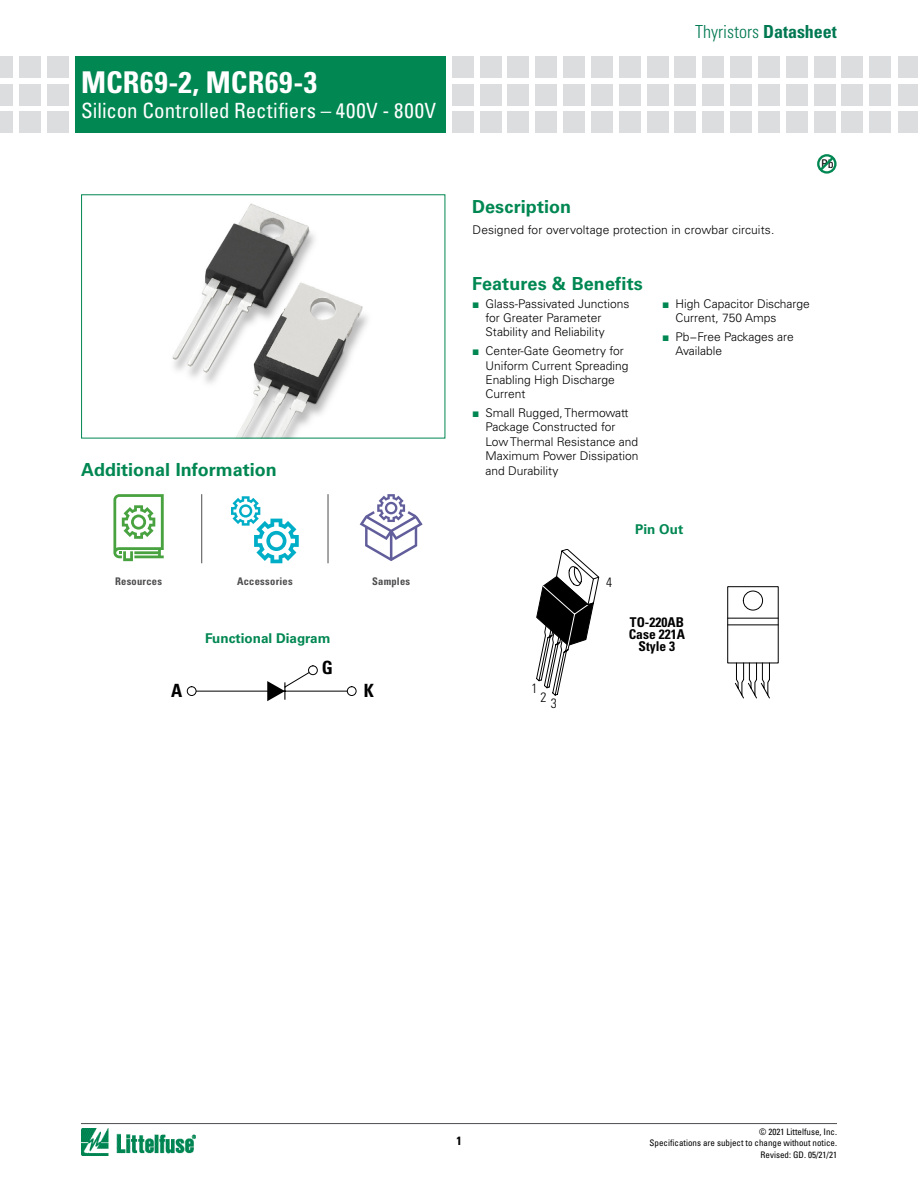
<style>
.page{position:relative;width:918px;height:1188px;background:#fff}
.page>*{position:absolute;margin:0;border:0;box-sizing:border-box;transform-origin:0 0}
.t1{font:700 condensed 30px "Univers LT Std";letter-spacing:.015em;color:#fff}
.t2{font:condensed 21px "Univers LT Std";letter-spacing:.005em;color:#fff}
.t3{font:700 condensed 18.3px "Univers LT Std";color:#000}
.t4{font:700 18px "Univers LT Std";color:#008752}
.t5{font:300 condensed 18px "Univers LT Std";color:#007852}
.t6{font:700 13.5px "Univers LT Std";color:#008752}
.t7{font:700 condensed 13.5px/12px "Univers LT Std";color:#000;text-align:center}
.t8{font:300 condensed 13.5px "Univers LT Std";color:#000}
.t9{font:300 12px/14.4px "Univers LT Std";color:#000}
.t10{font:condensed 12px "Univers LT Std";color:#000}
.t11{font:700 condensed 12px "Univers LT Std";color:#000}
.t12{font:700 condensed 10.5px "Univers LT Std";letter-spacing:.025em;color:#4d4d4f}
.t13{font:condensed 9px/10.8px "Univers LT Std";color:#000;text-align:right}
.s1{font-weight:700}
.s2{font-family:"Arial";font-weight:400;color:#008752}
</style>
<div class="page">
<hr style="left:81px;top:1123px;width:756px;height:1px;background:#4d4d4f">
<img style="left:81px;top:1129px;width:115px;height:26px">
<div style="left:75px;top:56px;width:371px;height:77px;background:#008752"></div>
<div style="left:47px;top:56px;width:21px;height:21px;background:#dcddde"></div>
<div style="left:47px;top:84px;width:21px;height:21px;background:#dcddde"></div>
<div style="left:47px;top:112px;width:21px;height:21px;background:#dcddde"></div>
<div style="left:19px;top:56px;width:21px;height:21px;background:#dcddde"></div>
<div style="left:19px;top:84px;width:21px;height:21px;background:#dcddde"></div>
<div style="left:19px;top:112px;width:21px;height:21px;background:#dcddde"></div>
<div style="left:0;top:56px;width:13px;height:21px;background:#dcddde"></div>
<div style="left:0;top:84px;width:13px;height:21px;background:#dcddde"></div>
<div style="left:0;top:112px;width:13px;height:21px;background:#dcddde"></div>
<div style="left:870px;top:56px;width:21px;height:21px;background:#dcddde"></div>
<div style="left:870px;top:84px;width:21px;height:21px;background:#dcddde"></div>
<div style="left:870px;top:112px;width:21px;height:21px;background:#dcddde"></div>
<div style="left:452px;top:56px;width:21px;height:21px;background:#dcddde"></div>
<div style="left:452px;top:84px;width:21px;height:21px;background:#dcddde"></div>
<div style="left:452px;top:112px;width:21px;height:21px;background:#dcddde"></div>
<div style="left:480px;top:56px;width:21px;height:21px;background:#dcddde"></div>
<div style="left:480px;top:84px;width:21px;height:21px;background:#dcddde"></div>
<div style="left:480px;top:112px;width:21px;height:21px;background:#dcddde"></div>
<div style="left:508px;top:56px;width:21px;height:21px;background:#dcddde"></div>
<div style="left:508px;top:84px;width:21px;height:21px;background:#dcddde"></div>
<div style="left:508px;top:112px;width:21px;height:21px;background:#dcddde"></div>
<div style="left:536px;top:56px;width:21px;height:21px;background:#dcddde"></div>
<div style="left:536px;top:84px;width:21px;height:21px;background:#dcddde"></div>
<div style="left:536px;top:112px;width:21px;height:21px;background:#dcddde"></div>
<div style="left:563px;top:56px;width:22px;height:21px;background:#dcddde"></div>
<div style="left:563px;top:84px;width:22px;height:21px;background:#dcddde"></div>
<div style="left:563px;top:112px;width:22px;height:21px;background:#dcddde"></div>
<div style="left:591px;top:56px;width:22px;height:21px;background:#dcddde"></div>
<div style="left:591px;top:84px;width:22px;height:21px;background:#dcddde"></div>
<div style="left:591px;top:112px;width:22px;height:21px;background:#dcddde"></div>
<div style="left:619px;top:56px;width:21px;height:21px;background:#dcddde"></div>
<div style="left:619px;top:84px;width:21px;height:21px;background:#dcddde"></div>
<div style="left:619px;top:112px;width:21px;height:21px;background:#dcddde"></div>
<div style="left:647px;top:56px;width:21px;height:21px;background:#dcddde"></div>
<div style="left:647px;top:84px;width:21px;height:21px;background:#dcddde"></div>
<div style="left:647px;top:112px;width:21px;height:21px;background:#dcddde"></div>
<div style="left:675px;top:56px;width:21px;height:21px;background:#dcddde"></div>
<div style="left:675px;top:84px;width:21px;height:21px;background:#dcddde"></div>
<div style="left:675px;top:112px;width:21px;height:21px;background:#dcddde"></div>
<div style="left:703px;top:56px;width:21px;height:21px;background:#dcddde"></div>
<div style="left:703px;top:84px;width:21px;height:21px;background:#dcddde"></div>
<div style="left:703px;top:112px;width:21px;height:21px;background:#dcddde"></div>
<div style="left:730px;top:56px;width:22px;height:21px;background:#dcddde"></div>
<div style="left:730px;top:84px;width:22px;height:21px;background:#dcddde"></div>
<div style="left:730px;top:112px;width:22px;height:21px;background:#dcddde"></div>
<div style="left:786px;top:56px;width:21px;height:21px;background:#dcddde"></div>
<div style="left:786px;top:84px;width:21px;height:21px;background:#dcddde"></div>
<div style="left:786px;top:112px;width:21px;height:21px;background:#dcddde"></div>
<div style="left:758px;top:56px;width:22px;height:21px;background:#dcddde"></div>
<div style="left:758px;top:84px;width:22px;height:21px;background:#dcddde"></div>
<div style="left:758px;top:112px;width:22px;height:21px;background:#dcddde"></div>
<div style="left:814px;top:56px;width:21px;height:21px;background:#dcddde"></div>
<div style="left:814px;top:84px;width:21px;height:21px;background:#dcddde"></div>
<div style="left:814px;top:112px;width:21px;height:21px;background:#dcddde"></div>
<div style="left:842px;top:56px;width:21px;height:21px;background:#dcddde"></div>
<div style="left:842px;top:84px;width:21px;height:21px;background:#dcddde"></div>
<div style="left:842px;top:112px;width:21px;height:21px;background:#dcddde"></div>
<div style="left:898px;top:56px;width:20px;height:21px;background:#dcddde"></div>
<div style="left:898px;top:84px;width:20px;height:21px;background:#dcddde"></div>
<div style="left:898px;top:112px;width:20px;height:21px;background:#dcddde"></div>
<svg style="left:195px;top:672px;width:155px;height:29px"></svg>
<div style="left:347px;top:687px;width:9px;height:9px;background:#fff;border-radius:50%"></div>
<div style="left:347px;top:686px;width:9px;height:10px;border:1px solid #000;border-radius:50%"></div>
<div style="left:309px;top:666px;width:8px;height:9px;background:#fff;border-radius:50%"></div>
<div style="left:308px;top:666px;width:10px;height:9px;border:1px solid #000;border-radius:50%"></div>
<div style="left:187px;top:687px;width:9px;height:9px;background:#fff;border-radius:50%"></div>
<div style="left:187px;top:686px;width:9px;height:10px;border:1px solid #000;border-radius:50%"></div>
<div style="left:817px;top:154px;width:20px;height:20px;border:2px solid #008752;border-radius:50%"></div>
<svg style="left:817px;top:154px;width:19px;height:19px"></svg>
<img style="left:172px;top:203px;width:196px;height:233px">
<svg style="left:536px;top:549px;width:242px;height:150px"></svg>
<hr style="left:201px;top:494px;width:1px;height:69px;background:#4d4d4f">
<hr style="left:328px;top:494px;width:1px;height:69px;background:#4d4d4f">
<svg style="left:113px;top:494px;width:51px;height:67px"></svg>
<svg style="left:231px;top:496px;width:68px;height:67px"></svg>
<svg style="left:360px;top:494px;width:63px;height:67px"></svg>
<h1 class="t1" style="left:81px;top:64px;width:238px">MCR69-2, MCR69-3</h1>
<h2 class="t2" style="left:81px;top:97px;width:357px">Silicon Controlled Rectifiers – 400V - 800V</h2>
<h3 class="t4" style="left:81px;top:459px;width:197px">Additional Information</h3>
<h3 class="t5" style="left:695px;top:21px;width:143px">Thyristors <span class="s1">Datasheet</span></h3>
<h3 class="t4" style="left:472px;top:196px;width:101px">Description</h3>
<p class="t9" style="left:472px;top:222px;width:303px">Designed for overvoltage protection in crowbar circuits.</p>
<p class="t10" style="left:821px;top:156px;width:14px">Pb</p>
<h3 class="t4" style="left:472px;top:274px;width:172px">Features &amp; Benefits</h3>
<p class="t9" style="left:486px;top:296px;width:145px;text-indent:-14px"><span class="s2">■</span> Glass-Passivated Junctions for Greater Parameter<br>Stability and Reliability</p>
<p class="t9" style="left:486px;top:344px;width:145px;text-indent:-14px"><span class="s2">■</span> Center-Gate Geometry for<br>Uniform Current Spreading<br>Enabling High Discharge<br>Current</p>
<p class="t9" style="left:486px;top:406px;width:154px;text-indent:-14px"><span class="s2">■</span> Small Rugged, Thermowatt<br>Package Constructed for<br>Low Thermal Resistance and<br>Maximum Power Dissipation and Durability</p>
<p class="t9" style="left:676px;top:296px;width:136px;text-indent:-14px"><span class="s2">■</span> High Capacitor Discharge<br>Current, 750 Amps</p>
<p class="t9" style="left:676px;top:329px;width:120px;text-indent:-14px"><span class="s2">■</span> Pb−Free Packages are<br>Available</p>
<p class="t6" style="left:635px;top:521px;width:50px">Pin Out</p>
<p class="t12" style="left:115px;top:575px;width:49px">Resources</p>
<p class="t12" style="left:237px;top:575px;width:57px">Accessories</p>
<p class="t12" style="left:372px;top:575px;width:40px">Samples</p>
<p class="t8" style="left:606px;top:574px;width:7px">4</p>
<p class="t6" style="left:205px;top:630px;width:127px">Functional Diagram</p>
<h3 class="t3" style="left:171px;top:680px;width:13px">A</h3>
<h3 class="t3" style="left:322px;top:657px;width:13px">G</h3>
<h3 class="t3" style="left:364px;top:679px;width:12px">K</h3>
<p class="t8" style="left:531px;top:680px;width:7px">1</p>
<p class="t8" style="left:540px;top:689px;width:7px">2</p>
<p class="t8" style="left:551px;top:695px;width:7px">3</p>
<p class="t7" style="left:629px;top:616px;width:58px">TO-220AB<br>Case 221A<br>Style 3</p>
<p class="t11" style="left:456px;top:1133px;width:7px">1</p>
<p class="t13" style="left:650px;top:1126px;width:189px">© 2021 Littelfuse, Inc.<br>Specifications are subject to change without notice.</p>
<p class="t13" style="left:761px;top:1149px;width:78px">Revised: GD. 05/21/21</p>
</div>
